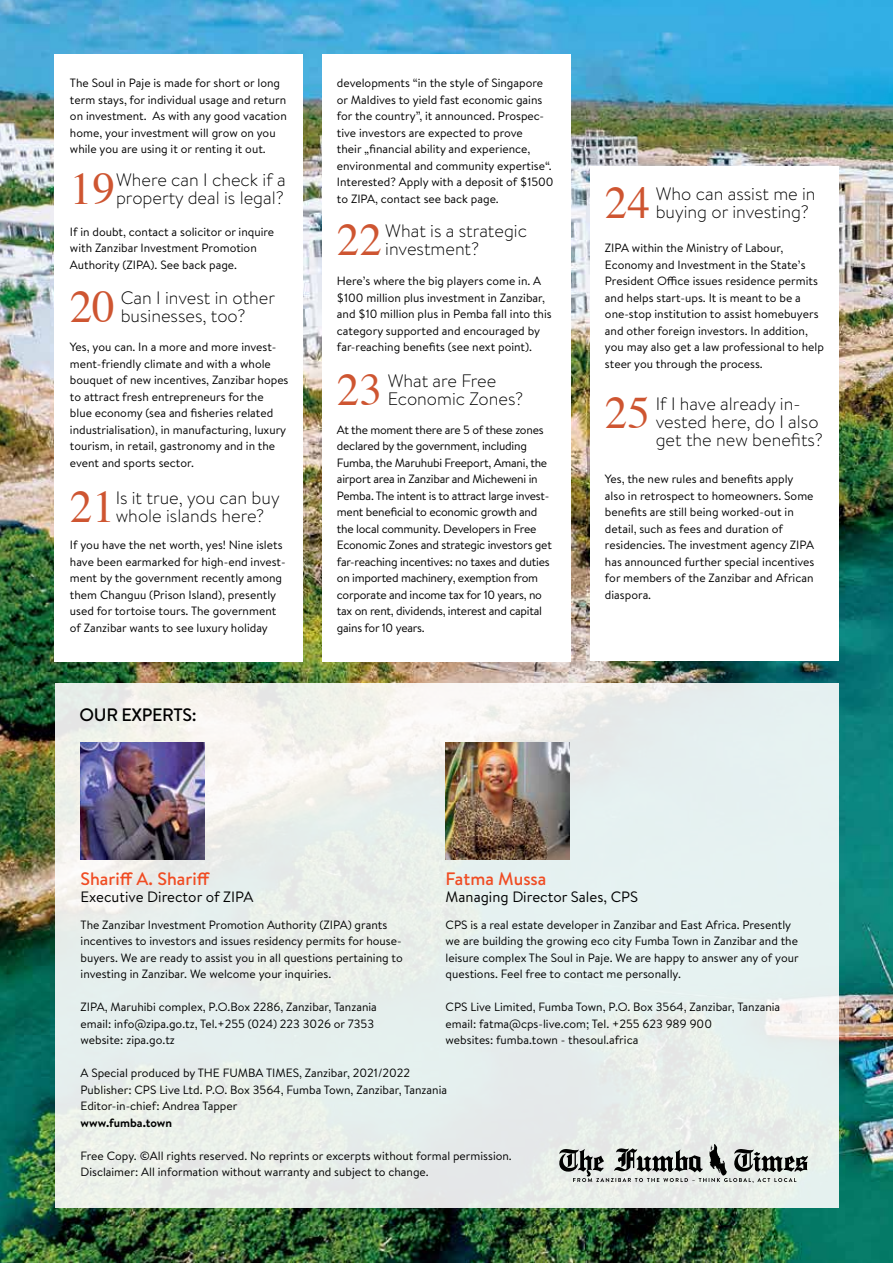
<style>
.page{position:relative;width:893px;height:1263px;background:#fff}
.page>*{position:absolute;margin:0;border:0;box-sizing:border-box;transform-origin:0 0}
.t1{font:45px "Times";color:#ce5531}
.t2{font:300 18px/18px "Brandon Text";color:#000}
.t3{font:500 18px "Brandon Text";color:#f04c23}
.t4{font:500 18px "Brandon Text";letter-spacing:-.02em;color:#000}
.t5{font:15px "Brandon Text";color:#000}
.t6{font:12px/16.5px "Brandon Text";color:#000}
.t7{font:12px/16.5px "Brandon Text";letter-spacing:-.02em;color:#000}
.t8{font:700 12px "Brandon Text";color:#000}
</style>
<div class="page">
<img style="left:0;top:0;width:893px;height:1263px">
<div style="left:590px;top:166px;width:249px;height:495px;background:#fff"></div>
<div style="left:54px;top:54px;width:249px;height:607px;background:#fff"></div>
<div style="left:322px;top:54px;width:249px;height:607px;background:#fff"></div>
<svg style="left:55px;top:683px;width:783px;height:525px;background:#e8efec"></svg>
<img style="left:81px;top:742px;width:124px;height:117px">
<img style="left:445px;top:742px;width:125px;height:117px">
<svg style="left:559px;top:1144px;width:249px;height:39px;background:#abaeab"></svg>
<p class="t6" style="left:70px;top:74px;width:218px">The Soul in Paje is made for short or long term stays, for individual usage and return on investment. As with any good vacation home, your investment will grow on you while you are using it or renting it out.</p>
<p class="t6" style="left:337px;top:74px;width:218px">developments “in the style of Singapore or Maldives to yield fast economic gains for the country”, it announced. Prospec&shy;tive investors are expected to prove<br>their „financial ability and experience, environmental and community expertise“.<br>Interested? Apply with a deposit of $1500 to ZIPA, contact see back page.</p>
<p class="t6" style="left:70px;top:223px;width:206px">If in doubt, contact a solicitor or inquire with Zanzibar Investment Promotion<br>Authority (ZIPA). See back page.</p>
<h2 class="t2" style="left:116px;top:170px;width:171px">Where can I check if a property deal is legal?</h2>
<h1 class="t1" style="left:70px;top:147px;width:46px">19</h1>
<h2 class="t2" style="left:385px;top:221px;width:143px">What is a strategic investment?</h2>
<h1 class="t1" style="left:337px;top:198px;width:46px">22</h1>
<h1 class="t1" style="left:70px;top:265px;width:46px">20</h1>
<h2 class="t2" style="left:121px;top:288px;width:156px">Can I invest in other businesses, too?</h2>
<p class="t6" style="left:70px;top:338px;width:220px">Yes, you can. In a more and more invest&shy;ment-friendly climate and with a whole bouquet of new incentives, Zanzibar hopes to attract fresh entrepreneurs for the blue economy (sea and fisheries related industrialisation), in manufacturing, luxury tourism, in retail, gastronomy and in the event and sports sector.</p>
<h2 class="t2" style="left:116px;top:488px;width:165px">Is it true, you can buy whole islands here?</h2>
<h1 class="t1" style="left:70px;top:464px;width:46px">21</h1>
<p class="t6" style="left:70px;top:536px;width:217px">If you have the net worth, yes! Nine islets have been earmarked for high-end invest&shy;ment by the government recently among them Changuu (Prison Island), presently used for tortoise tours. The government of Zanzibar wants to see luxury holiday</p>
<h2 class="t4" style="left:80px;top:702px;width:118px">Our experts:</h2>
<p class="t6" style="left:337px;top:272px;width:216px">Here’s where the big players come in. A $100 million plus investment in Zanzibar, and $10 million plus in Pemba fall into this category supported and encouraged by far-reaching benefits (see next point).</p>
<h1 class="t1" style="left:337px;top:348px;width:46px">23</h1>
<h2 class="t2" style="left:388px;top:371px;width:137px">What are Free<br>Economic Zones?</h2>
<p class="t7" style="left:337px;top:421px;width:216px">At the moment there are 5 of these zones declared by the government, including Fumba, the Maruhubi Freeport, Amani, the airport area in Zanzibar and Micheweni in Pemba. The intent is to attract large invest&shy;ment beneficial to economic growth and the local community. Developers in Free Economic Zones and strategic investors get far-reaching incentives: no taxes and duties on imported machinery, exemption from corporate and income tax for 10 years, no tax on rent, dividends, interest and capital gains for 10 years.</p>
<h2 class="t2" style="left:656px;top:184px;width:161px">Who can assist me in buying or investing?</h2>
<h1 class="t1" style="left:605px;top:160px;width:46px">24</h1>
<p class="t6" style="left:605px;top:239px;width:220px">ZIPA within the Ministry of Labour, Economy and Investment in the State’s President Office issues residence permits and helps start-ups. It is meant to be a one-stop institution to assist homebuyers and other foreign investors. In addition, you may also get a law professional to help steer you through the process.</p>
<h1 class="t1" style="left:605px;top:371px;width:46px">25</h1>
<h2 class="t2" style="left:656px;top:394px;width:169px">If I have already in&shy;vested here, do I also get the new benefits?</h2>
<p class="t6" style="left:605px;top:470px;width:211px">Yes, the new rules and benefits apply also in retrospect to homeowners. Some benefits are still being worked-out in detail, such as fees and duration of residencies. The investment agency ZIPA has announced further special incentives for members of the Zanzibar and African diaspora.</p>
<h2 class="t3" style="left:81px;top:867px;width:131px">Shariff A. Shariff</h2>
<p class="t5" style="left:81px;top:886px;width:174px">Executive Director of ZIPA</p>
<p class="t6" style="left:81px;top:916px;width:324px">The Zanzibar Investment Promotion Authority (ZIPA) grants incentives to investors and issues residency permits for house&shy;buyers. We are ready to assist you in all questions pertaining to investing in Zanzibar. We welcome your inquiries.</p>
<p class="t6" style="left:81px;top:998px;width:298px">ZIPA, Maruhibi complex, P.O.Box 2286, Zanzibar, Tanzania email: info@zipa.go.tz, Tel.+255 (024) 223 3026 or 7353 website: zipa.go.tz</p>
<h2 class="t3" style="left:446px;top:867px;width:102px">Fatma Mussa</h2>
<p class="t5" style="left:446px;top:886px;width:194px">Managing Director Sales, CPS</p>
<p class="t6" style="left:446px;top:916px;width:355px">CPS is a real estate developer in Zanzibar and East Africa. Presently we are building the growing eco city Fumba Town in Zanzibar and the leisure complex The Soul in Paje. We are happy to answer any of your questions. Feel free to contact me personally.</p>
<p class="t6" style="left:446px;top:998px;width:336px">CPS Live Limited, Fumba Town, P.O. Box 3564, Zanzibar, Tanzania email: fatma@cps-live.com; Tel. +255 623 989 900<br>websites: fumba.town - thesoul.africa</p>
<p class="t6" style="left:81px;top:1064px;width:368px">A Special produced by THE FUMBA TIMES, Zanzibar, 2021/2022<br>Publisher: CPS Live Ltd. P.O. Box 3564, Fumba Town, Zanzibar, Tanzania<br>Editor-in-chief: Andrea Tapper</p>
<p class="t8" style="left:81px;top:1114px;width:93px">www.fumba.town</p>
<p class="t6" style="left:81px;top:1147px;width:433px">Free Copy. ©All rights reserved. No reprints or excerpts without formal permission.<br>Disclaimer: All information without warranty and subject to change.</p>
</div>
